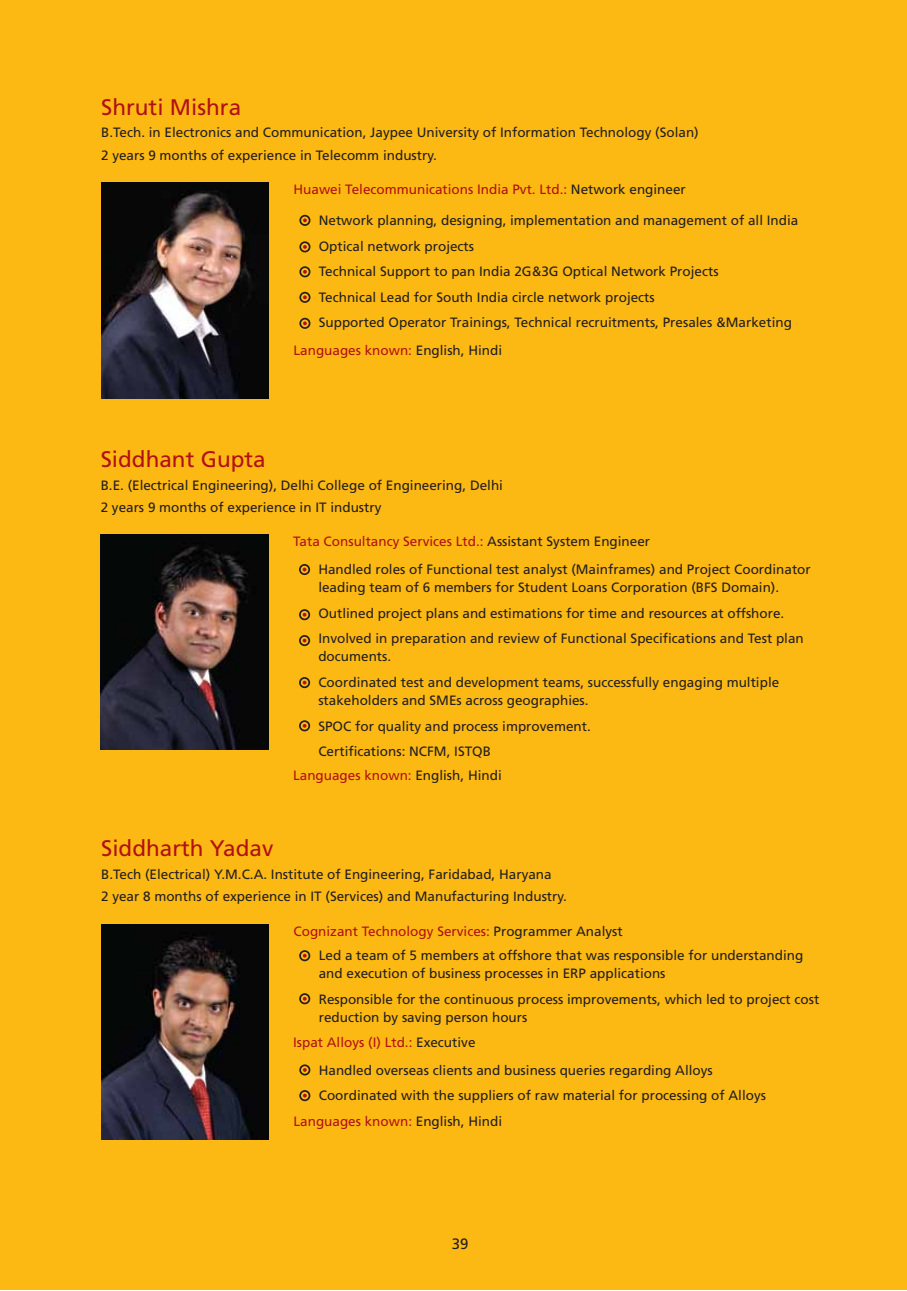
<style>
.page{position:relative;width:907px;height:1291px;background:#fff}
.page>*{position:absolute;margin:0;border:0;box-sizing:border-box;transform-origin:0 0}
.t1{font:22.5px "Frutiger";color:#b11116}
.t2{font:15px "Frutiger";color:#231f20}
.t3{font:13.5px/25.5px "Frutiger";color:#231f20}
.t4{font:13.5px "Frutiger";color:#b11116}
.s1{color:#231f20}
</style>
<div class="page">
<div style="left:1px;top:1px;width:905px;height:1288px;background:#fdb913"></div>
<svg style="left:299px;top:241px;width:11px;height:11px"></svg>
<svg style="left:299px;top:266px;width:11px;height:11px"></svg>
<svg style="left:299px;top:292px;width:11px;height:11px"></svg>
<svg style="left:299px;top:318px;width:11px;height:11px"></svg>
<svg style="left:299px;top:215px;width:11px;height:11px"></svg>
<svg style="left:299px;top:564px;width:11px;height:11px"></svg>
<svg style="left:299px;top:720px;width:11px;height:11px"></svg>
<svg style="left:299px;top:635px;width:11px;height:11px"></svg>
<svg style="left:299px;top:677px;width:11px;height:11px"></svg>
<svg style="left:299px;top:609px;width:11px;height:11px"></svg>
<svg style="left:299px;top:950px;width:11px;height:11px"></svg>
<svg style="left:299px;top:993px;width:11px;height:11px"></svg>
<svg style="left:299px;top:1064px;width:11px;height:11px"></svg>
<svg style="left:299px;top:1090px;width:11px;height:10px"></svg>
<img style="left:101px;top:183px;width:167px;height:215px">
<img style="left:101px;top:534px;width:167px;height:215px">
<img style="left:101px;top:924px;width:167px;height:215px">
<p class="t1" style="left:101px;top:93px;width:142px">Shruti Mishra</p>
<p class="t3" style="left:101px;top:121px;width:599px;line-height:22.5px">B.Tech. in Electronics and Communication, Jaypee University of Information Technology (Solan)<br>2 years 9 months of experience in Telecomm industry.</p>
<p class="t4" style="left:293px;top:182px;width:394px">Huawei Telecommunications India Pvt. Ltd.: <span class="s1">Network engineer</span></p>
<p class="t3" style="left:319px;top:207px;width:481px">Network planning, designing, implementation and management of all India Optical network projects<br>Technical Support to pan India 2G&amp;3G Optical Network Projects<br>Technical Lead for South India circle network projects<br>Supported Operator Trainings, Technical recruitments, Presales &amp;Marketing</p>
<p class="t4" style="left:293px;top:342px;width:210px">Languages known: <span class="s1">English, Hindi</span></p>
<p class="t1" style="left:101px;top:446px;width:167px">Siddhant Gupta</p>
<p class="t3" style="left:101px;top:473px;width:404px;line-height:22.5px">B.E. (Electrical Engineering), Delhi College of Engineering, Delhi<br>2 years 9 months of experience in IT industry</p>
<p class="t4" style="left:293px;top:533px;width:358px">Tata Consultancy Services Ltd.: <span class="s1">Assistant System Engineer</span></p>
<p class="t3" style="left:318px;top:560px;width:494px;line-height:18px">Handled roles of Functional test analyst (Mainframes) and Project Coordinator leading team of 6 members for Student Loans Corporation (BFS Domain).</p>
<p class="t3" style="left:318px;top:600px;width:487px">Outlined project plans and estimations for time and resources at offshore.<br>Involved in preparation and review of Functional Specifications and Test plan</p>
<p class="t3" style="left:318px;top:643px;width:462px">documents.<br>Coordinated test and development teams, successfully engaging multiple</p>
<p class="t3" style="left:318px;top:687px;width:274px">stakeholders and SMEs across geographies.<br>SPOC for quality and process improvement.<br>Certifications: NCFM, ISTQB</p>
<p class="t4" style="left:293px;top:767px;width:210px">Languages known: <span class="s1">English, Hindi</span></p>
<p class="t1" style="left:101px;top:834px;width:174px">Siddharth Yadav</p>
<p class="t3" style="left:101px;top:862px;width:467px;line-height:22.5px">B.Tech (Electrical) Y.M.C.A. Institute of Engineering, Faridabad, Haryana<br>2 year 8 months of experience in IT (Services) and Manufacturing Industry.</p>
<p class="t4" style="left:293px;top:922px;width:331px">Cognizant Technology Services: <span class="s1">Programmer Analyst</span></p>
<p class="t3" style="left:319px;top:946px;width:486px;line-height:18px">Led a team of 5 members at offshore that was responsible for understanding and execution of business processes in ERP applications</p>
<p class="t3" style="left:319px;top:989px;width:502px;line-height:18px">Responsible for the continuous process improvements, which led to project cost reduction by saving person hours</p>
<p class="t3" style="left:319px;top:1056px;width:449px">Handled overseas clients and business queries regarding Alloys<br>Coordinated with the suppliers of raw material for processing of Alloys</p>
<p class="t4" style="left:293px;top:1034px;width:184px">Ispat Alloys (I) Ltd.: <span class="s1">Executive</span></p>
<p class="t4" style="left:293px;top:1113px;width:210px">Languages known: <span class="s1">English, Hindi</span></p>
<p class="t2" style="left:452px;top:1234px;width:18px">39</p>
</div>
